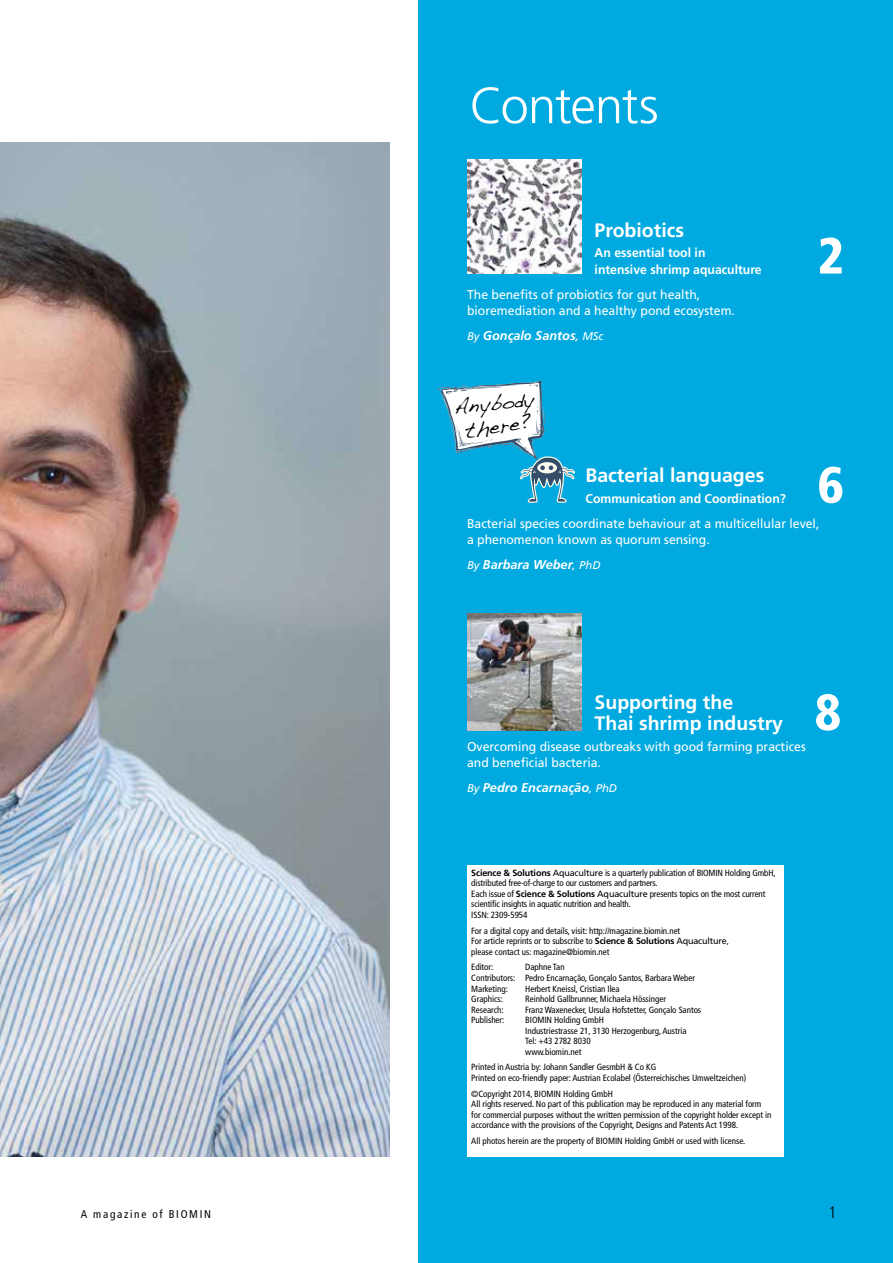
<style>
.page{position:relative;width:893px;height:1263px;background:#fff}
.page>*{position:absolute;margin:0;border:0;box-sizing:border-box;transform-origin:0 0}
.t1{font:900 condensed 50.85px "Frutiger LT Std";color:#fff}
.t2{font:300 50.7px "Frutiger LT Std";letter-spacing:-.025em;color:#fff}
.t3{font:21.6px "Handwriting Dakota";color:#000}
.t4{font:19.8px "Handwriting Dakota";color:#000}
.t5{font:700 19.5px/20.7px "Frutiger LT Std";color:#fff}
.t6{font:300 condensed 16.5px "Frutiger LT Std";color:#000}
.t7{font:12.75px/16.5px "Frutiger LT Std";color:#fff;scale:.96 1}
.t8{font:700 12.75px/16.5px "Frutiger LT Std";color:#fff;scale:.96 1}
.t9{font:italic 700 12.75px "Frutiger LT Std";color:#fff}
.t10{font:condensed 11.25px "Frutiger LT Std";letter-spacing:.15em;color:#000}
.t11{font:condensed 9px/10.5px "Frutiger LT Std";letter-spacing:-.005em;color:#000}
.s1{font-weight:400;font-size:11.25px}
.s2{font-weight:700;font-stretch:normal}
.s3{font-stretch:normal}
</style>
<div class="page">
<div style="left:419px;top:0;width:474px;height:1263px;background:#00aae0"></div>
<div style="left:467px;top:865px;width:317px;height:292px;background:#fff"></div>
<img style="left:467px;top:159px;width:115px;height:115px">
<img style="left:467px;top:613px;width:115px;height:117px">
<img style="left:0;top:142px;width:389px;height:1015px">
<svg style="left:438px;top:381px;width:138px;height:122px"></svg>
<h2 class="t2" style="left:469px;top:77px;width:191px">Contents</h2>
<h3 class="t5" style="left:595px;top:220px;width:91px">Probiotics</h3>
<h3 class="t8" style="left:595px;top:245px;width:176px">An essential tool in<br>intensive shrimp aquaculture</h3>
<h3 class="t7" style="left:467px;top:286px;width:281px">The benefits of probiotics for gut health, bioremediation and a healthy pond ecosystem.</h3>
<h3 class="t9" style="left:467px;top:328px;width:138px"><span class="s1">By</span> Gonçalo Santos<span class="s1">, MSc</span></h3>
<h3 class="t4" style="left:453px;top:395px;width:82px;rotate:-5deg">Anybody</h3>
<h3 class="t3" style="left:463px;top:418px;width:68px;rotate:-9deg">there?</h3>
<h1 class="t1" style="left:818px;top:225px;width:28px">2</h1>
<h1 class="t1" style="left:818px;top:454px;width:28px">6</h1>
<h3 class="t5" style="left:585px;top:465px;width:180px">Bacterial languages</h3>
<h3 class="t8" style="left:585px;top:490px;width:210px">Communication and Coordination?</h3>
<h3 class="t7" style="left:467px;top:515px;width:369px">Bacterial species coordinate behaviour at a multicellular level, a phenomenon known as quorum sensing.</h3>
<h3 class="t9" style="left:467px;top:557px;width:135px"><span class="s1">By</span> Barbara Weber<span class="s1">, PhD</span></h3>
<h3 class="t5" style="left:595px;top:692px;width:190px">Supporting the<br>Thai shrimp industry</h3>
<h3 class="t7" style="left:467px;top:738px;width:354px">Overcoming disease outbreaks with good farming practices and beneficial bacteria.</h3>
<h3 class="t9" style="left:467px;top:780px;width:152px"><span class="s1">By</span> Pedro Encarnação<span class="s1">, PhD</span></h3>
<h1 class="t1" style="left:815px;top:682px;width:28px">8</h1>
<p class="t11" style="left:471px;top:868px;width:306px"><span class="s2">Science &amp; Solutions</span> <span class="s3">Aquaculture</span> is a quarterly publication of BIOMIN Holding GmbH, distributed free-of-charge to our customers and partners.<br>Each issue of <span class="s2">Science &amp; Solutions</span> <span class="s3">Aquaculture</span> presents topics on the most current scientific insights in aquatic nutrition and health.<br>ISSN: 2309-5954</p>
<p class="t11" style="left:471px;top:925px;width:259px">For a digital copy and details, visit: http://magazine.biomin.net<br>For article reprints or to subscribe to <span class="s2">Science &amp; Solutions</span> <span class="s3">Aquaculture</span>, please contact us: magazine@biomin.net</p>
<p class="t11" style="left:471px;top:962px;width:24px">Editor:</p>
<p class="t11" style="left:471px;top:962px;width:225px;text-indent:54px">Daphne Tan<br>Contributors: Pedro Encarnação, Gonçalo Santos, Barbara Weber<br>Marketing:</p>
<p class="t11" style="left:525px;top:983px;width:96px">Herbert Kneissl, Cristian Ilea</p>
<p class="t11" style="left:471px;top:994px;width:33px">Graphics:</p>
<p class="t11" style="left:525px;top:994px;width:142px">Reinhold Gallbrunner, Michaela Hössinger</p>
<p class="t11" style="left:471px;top:1004px;width:34px">Research:</p>
<p class="t11" style="left:525px;top:1004px;width:178px">Franz Waxenecker, Ursula Hofstetter, Gonçalo Santos</p>
<p class="t11" style="left:471px;top:1015px;width:35px">Publisher:</p>
<p class="t11" style="left:525px;top:1015px;width:163px">BIOMIN Holding GmbH<br>Industriestrasse 21, 3130 Herzogenburg, Austria<br>Tel: +43 2782 8030<br>www.biomin.net</p>
<p class="t11" style="left:471px;top:1062px;width:276px">Printed in Austria by: Johann Sandler GesmbH &amp; Co KG<br>Printed on eco-friendly paper: Austrian Ecolabel (Österreichisches Umweltzeichen)</p>
<p class="t11" style="left:471px;top:1088px;width:302px">©Copyright 2014, BIOMIN Holding GmbH<br>All rights reserved. No part of this publication may be reproduced in any material form for commercial purposes without the written permission of the copyright holder except in accordance with the provisions of the Copyright, Designs and Patents Act 1998.</p>
<p class="t11" style="left:471px;top:1135px;width:275px">All photos herein are the property of BIOMIN Holding GmbH or used with license.</p>
<p class="t10" style="left:81px;top:1208px;width:132px">A magazine of BIOMIN</p>
<h3 class="t6" style="left:829px;top:1203px;width:9px">1</h3>
</div>
